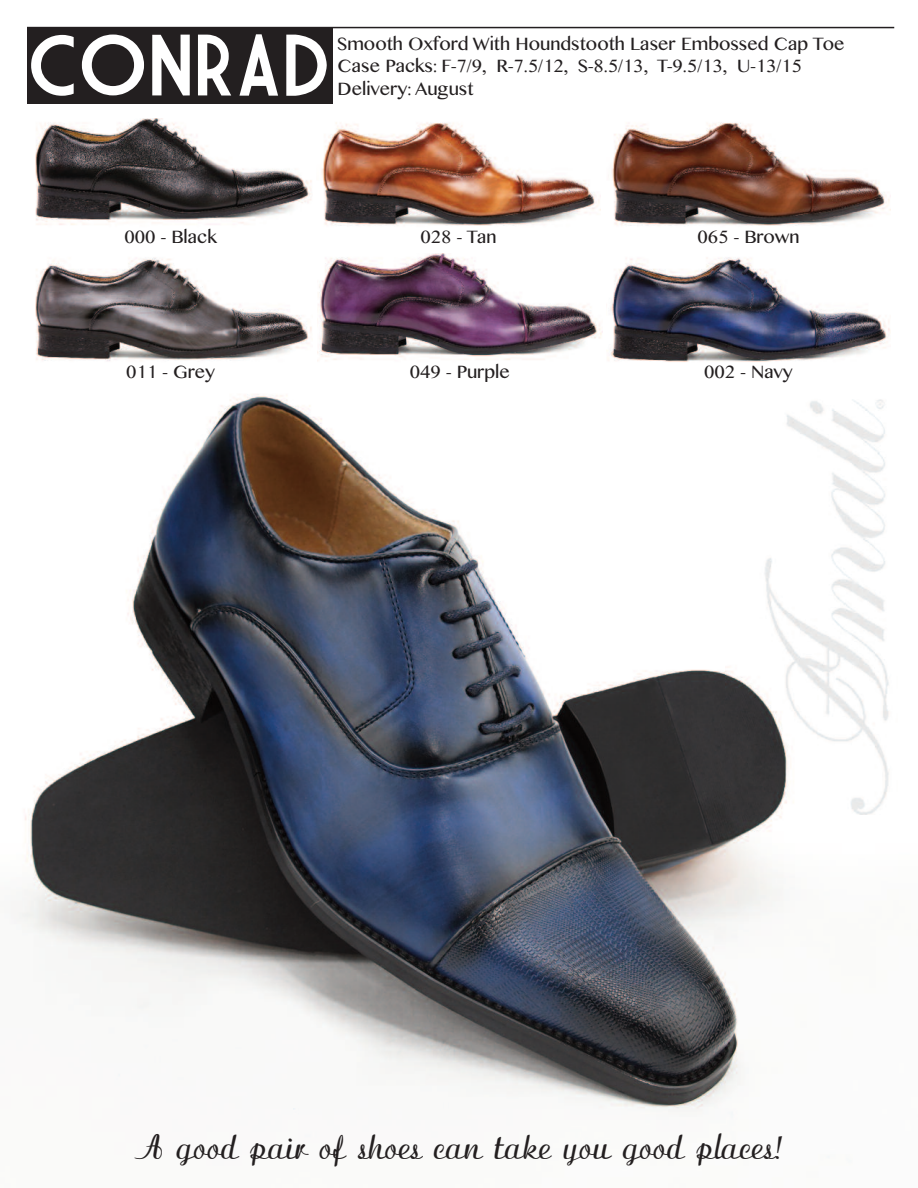
<style>
.page{position:relative;width:918px;height:1188px;background:#fff}
.page>*{position:absolute;margin:0;border:0;box-sizing:border-box;transform-origin:0 0}
.t1{font:84.15px "Market Deco";color:#fff}
.t2{font:700 41.7px "Clarinda";color:#231f20}
.t3{font:18px/22.5px "Gurmukhi MN";color:#231f20}
</style>
<div class="page">
<img style="left:11px;top:26px;width:884px;height:1089px">
<img style="left:726px;top:399px;width:169px;height:415px">
<div style="left:27px;top:27px;width:306px;height:77px;background:#231f20"></div>
<hr style="left:27px;top:27px;width:867px;height:1px;background:#231f20">
<img style="left:28px;top:119px;width:285px;height:118px">
<img style="left:28px;top:254px;width:285px;height:118px">
<img style="left:316px;top:119px;width:285px;height:118px">
<img style="left:317px;top:254px;width:285px;height:118px">
<img style="left:606px;top:254px;width:285px;height:118px">
<img style="left:606px;top:119px;width:285px;height:118px">
<p class="t1" style="left:27px;top:17px;width:305px">CONRAD</p>
<p class="t3" style="left:337px;top:32px;width:509px">Smooth Oxford With Houndstooth Laser Embossed Cap Toe<br>Case Packs: F-7/9, R-7.5/12, S-8.5/13, T-9.5/13, U-13/15<br>Delivery: August</p>
<p class="t3" style="left:125px;top:226px;width:94px">000 - Black</p>
<p class="t3" style="left:126px;top:361px;width:91px">011 - Grey</p>
<p class="t3" style="left:421px;top:226px;width:78px">028 - Tan</p>
<p class="t3" style="left:697px;top:226px;width:103px">065 - Brown</p>
<p class="t3" style="left:410px;top:361px;width:102px">049 - Purple</p>
<p class="t3" style="left:704px;top:361px;width:90px">002 - Navy</p>
<p class="t2" style="left:136px;top:1134px;width:650px">A good pair of shoes can take you good places!</p>
</div>
